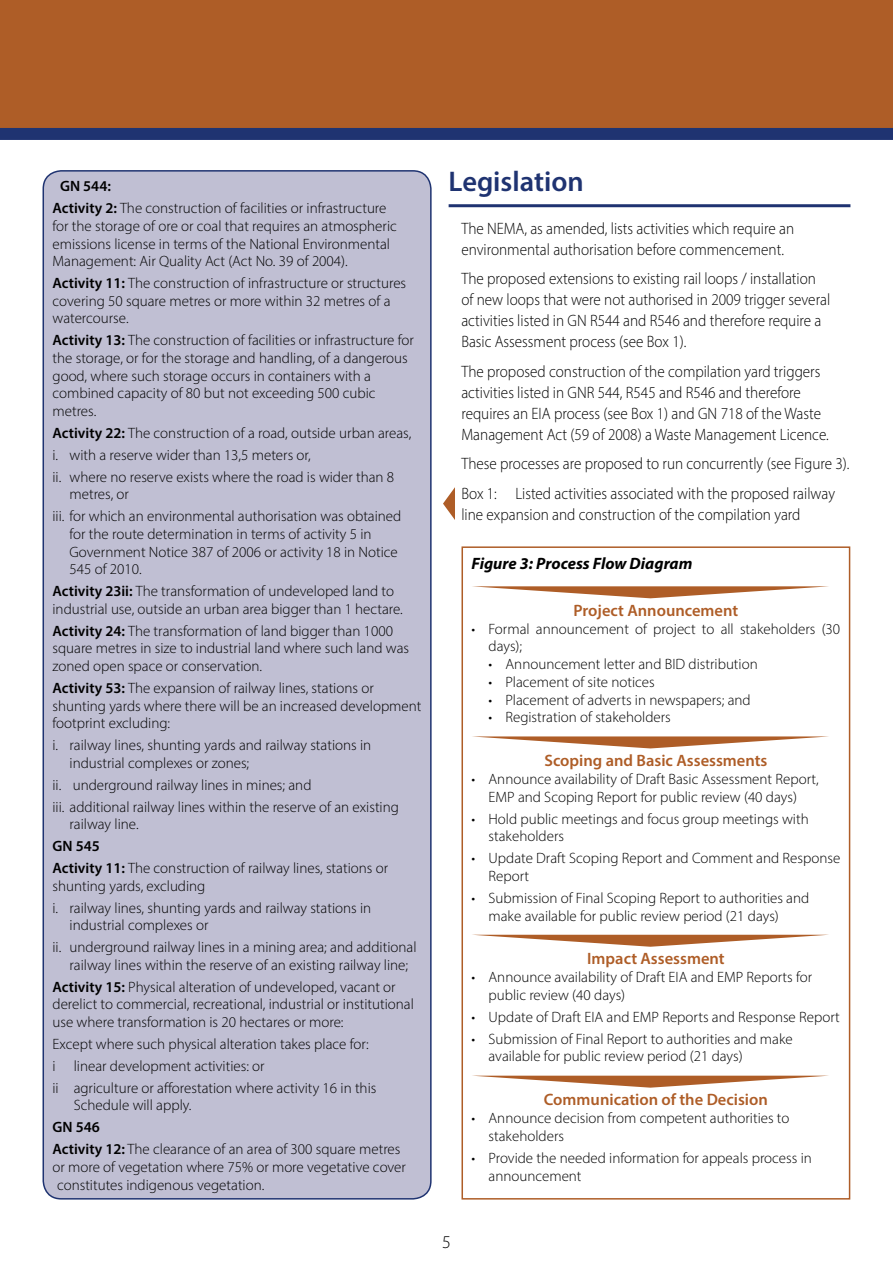
<style>
.page{position:relative;width:893px;height:1263px;background:#fff}
.page>*{position:absolute;margin:0;border:0;box-sizing:border-box;transform-origin:0 0}
.t1{font:600 28.5px "Myriad Pro";color:#1f3371}
.t2{font:300 18px "Myriad Pro";color:#000}
.t3{font:300 16.5px/21px "Myriad Pro";color:#000;scale:.92 1}
.t4{font:600 16.5px "Myriad Pro";color:#ae5d27}
.t5{font:italic 700 16.5px "Myriad Pro";color:#000}
.t6{font:300 15px/17.7px "Myriad Pro";color:#000}
.s1{font-weight:600}
</style>
<div class="page">
<div style="left:0;top:0;width:893px;height:135px;background:#ae5d27"></div>
<div style="left:0;top:128px;width:893px;height:12px;background:#1f3371"></div>
<hr style="left:449px;top:204px;width:401px;height:3px;background:#1f3371">
<svg style="left:443px;top:487px;width:12px;height:33px"></svg>
<div style="left:43px;top:171px;width:388px;height:1028px;background:#c0bfd3;border-radius:18px"></div>
<div style="left:43px;top:170px;width:389px;height:1029px;border:2px solid #1f3371;border-radius:18px"></div>
<svg style="left:472px;top:586px;width:357px;height:12px"></svg>
<svg style="left:472px;top:736px;width:357px;height:12px"></svg>
<svg style="left:476px;top:935px;width:349px;height:12px"></svg>
<svg style="left:477px;top:1076px;width:347px;height:12px"></svg>
<div style="left:461px;top:546px;width:389px;height:653px;border:2px solid #ae5d27"></div>
<p class="t6" style="left:53px;top:175px;width:335px;line-height:21.9px;text-indent:8px"><span class="s1">GN 544:<br>Activity 2:</span> The construction of facilities or infrastructure</p>
<p class="t6" style="left:53px;top:217px;width:346px">for the storage of ore or coal that requires an atmospheric emissions license in terms of the National Environmental<br>Management: Air Quality Act (Act No. 39 of 2004).</p>
<p class="t6" style="left:53px;top:274px;width:355px"><span class="s1">Activity 11:</span> The construction of infrastructure or structures covering 50 square metres or more within 32 metres of a watercourse.</p>
<p class="t6" style="left:53px;top:331px;width:363px"><span class="s1">Activity 13:</span> The construction of facilities or infrastructure for the storage, or for the storage and handling, of a dangerous good, where such storage occurs in containers with a combined capacity of 80 but not exceeding 500 cubic metres.</p>
<p class="t6" style="left:53px;top:422px;width:360px;line-height:21.9px"><span class="s1">Activity 22:</span> The construction of a road, outside urban areas, i. with a reserve wider than 13,5 meters or,<br>ii. where no reserve exists where the road is wider than 8</p>
<p class="t6" style="left:53px;top:483px;width:350px;line-height:21.9px;text-indent:17px">metres, or<br>iii. for which an environmental authorisation was obtained</p>
<p class="t6" style="left:70px;top:525px;width:330px">for the route determination in terms of activity 5 in<br>Government Notice 387 of 2006 or activity 18 in Notice<br>545 of 2010.</p>
<p class="t6" style="left:53px;top:582px;width:352px"><span class="s1">Activity 23ii:</span> The transformation of undeveloped land to industrial use, outside an urban area bigger than 1 hectare.</p>
<p class="t6" style="left:53px;top:622px;width:358px"><span class="s1">Activity 24:</span> The transformation of land bigger than 1000 square metres in size to industrial land where such land was zoned open space or conservation.</p>
<p class="t6" style="left:53px;top:679px;width:370px"><span class="s1">Activity 53:</span> The expansion of railway lines, stations or shunting yards where there will be an increased development footprint excluding:</p>
<p class="t6" style="left:70px;top:736px;width:303px;text-indent:-17px">i. railway lines, shunting yards and railway stations in industrial complexes or zones;</p>
<p class="t6" style="left:53px;top:773px;width:348px;line-height:21.9px">ii. underground railway lines in mines; and<br>iii. additional railway lines within the reserve of an existing</p>
<p class="t6" style="left:70px;top:815px;width:71px">railway line.</p>
<p class="t6" style="left:53px;top:835px;width:337px;line-height:21.9px"><span class="s1">GN 545<br>Activity 11:</span> The construction of railway lines, stations or</p>
<p class="t6" style="left:53px;top:875px;width:320px;line-height:21.9px">shunting yards, excluding<br>i. railway lines, shunting yards and railway stations in</p>
<p class="t6" style="left:53px;top:914px;width:365px;line-height:21.9px;text-indent:17px">industrial complexes or<br>ii. underground railway lines in a mining area; and additional</p>
<p class="t6" style="left:53px;top:954px;width:357px;line-height:21.9px;text-indent:17px">railway lines within the reserve of an existing railway line;<br><span class="s1">Activity 15:</span> Physical alteration of undeveloped, vacant or</p>
<p class="t6" style="left:53px;top:995px;width:363px">derelict to commercial, recreational, industrial or institutional use where transformation is 20 hectares or more:</p>
<p class="t6" style="left:53px;top:1033px;width:325px;line-height:21.9px">Except where such physical alteration takes place for:<br>i linear development activities: or<br>ii agriculture or afforestation where activity 16 in this</p>
<p class="t6" style="left:74px;top:1096px;width:119px">Schedule will apply.</p>
<p class="t6" style="left:53px;top:1116px;width:349px;line-height:21.9px"><span class="s1">GN 546<br>Activity 12:</span> The clearance of an area of 300 square metres</p>
<p class="t6" style="left:57px;top:1158px;width:350px;text-indent:-4px">or more of vegetation where 75% or more vegetative cover constitutes indigenous vegetation.</p>
<h1 class="t1" style="left:449px;top:164px;width:137px">Legislation</h1>
<p class="t3" style="left:461px;top:218px;width:363px">The NEMA, as amended, lists activities which require an environmental authorisation before commencement.</p>
<p class="t3" style="left:461px;top:268px;width:402px">The proposed extensions to existing rail loops / installation of new loops that were not authorised in 2009 trigger several activities listed in GN R544 and R546 and therefore require a Basic Assessment process (see Box 1).</p>
<p class="t3" style="left:461px;top:361px;width:401px">The proposed construction of the compilation yard triggers activities listed in GNR 544, R545 and R546 and therefore requires an EIA process (see Box 1) and GN 718 of the Waste Management Act (59 of 2008) a Waste Management Licence.</p>
<p class="t3" style="left:461px;top:449px;width:423px;line-height:29.5px">These processes are proposed to run concurrently (see Figure 3).<br>Box 1: Listed activities associated with the proposed railway</p>
<p class="t3" style="left:461px;top:504px;width:370px">line expansion and construction of the compilation yard</p>
<p class="t5" style="left:471px;top:552px;width:223px">Figure 3: Process Flow Diagram</p>
<p class="t4" style="left:573px;top:600px;width:166px">Project Announcement</p>
<p class="t6" style="left:488px;top:620px;width:353px;text-indent:-17px">• Formal announcement of project to all stakeholders (30 days);</p>
<p class="t6" style="left:488px;top:655px;width:271px">• Announcement letter and BID distribution</p>
<p class="t6" style="left:488px;top:673px;width:168px">• Placement of site notices</p>
<p class="t6" style="left:488px;top:690px;width:264px">• Placement of adverts in newspapers; and</p>
<p class="t6" style="left:488px;top:708px;width:184px">• Registration of stakeholders</p>
<p class="t4" style="left:544px;top:750px;width:225px">Scoping and Basic Assessments</p>
<p class="t6" style="left:471px;top:770px;width:349px;text-align:center">• Announce availability of Draft Basic Assessment Report,<br>EMP and Scoping Report for public review (40 days)</p>
<p class="t6" style="left:488px;top:809px;width:322px;text-indent:-17px">• Hold public meetings and focus group meetings with stakeholders</p>
<p class="t6" style="left:488px;top:849px;width:353px;text-indent:-17px">• Update Draft Scoping Report and Comment and Response<br>Report</p>
<p class="t6" style="left:488px;top:889px;width:322px;text-indent:-17px">• Submission of Final Scoping Report to authorities and make available for public review period (21 days)</p>
<p class="t4" style="left:587px;top:948px;width:139px">Impact Assessment</p>
<p class="t6" style="left:488px;top:968px;width:325px;text-indent:-17px">• Announce availability of Draft EIA and EMP Reports for public review (40 days)</p>
<p class="t6" style="left:471px;top:1008px;width:370px">• Update of Draft EIA and EMP Reports and Response Report</p>
<p class="t6" style="left:488px;top:1030px;width:306px;text-indent:-17px">• Submission of Final Report to authorities and make available for public review period (21 days)</p>
<p class="t4" style="left:544px;top:1089px;width:226px">Communication of the Decision</p>
<p class="t6" style="left:488px;top:1109px;width:302px;text-indent:-17px">• Announce decision from competent authorities to stakeholders</p>
<p class="t6" style="left:488px;top:1148px;width:325px;text-indent:-17px">• Provide the needed information for appeals process in announcement</p>
<p class="t2" style="left:442px;top:1231px;width:10px">5</p>
</div>
